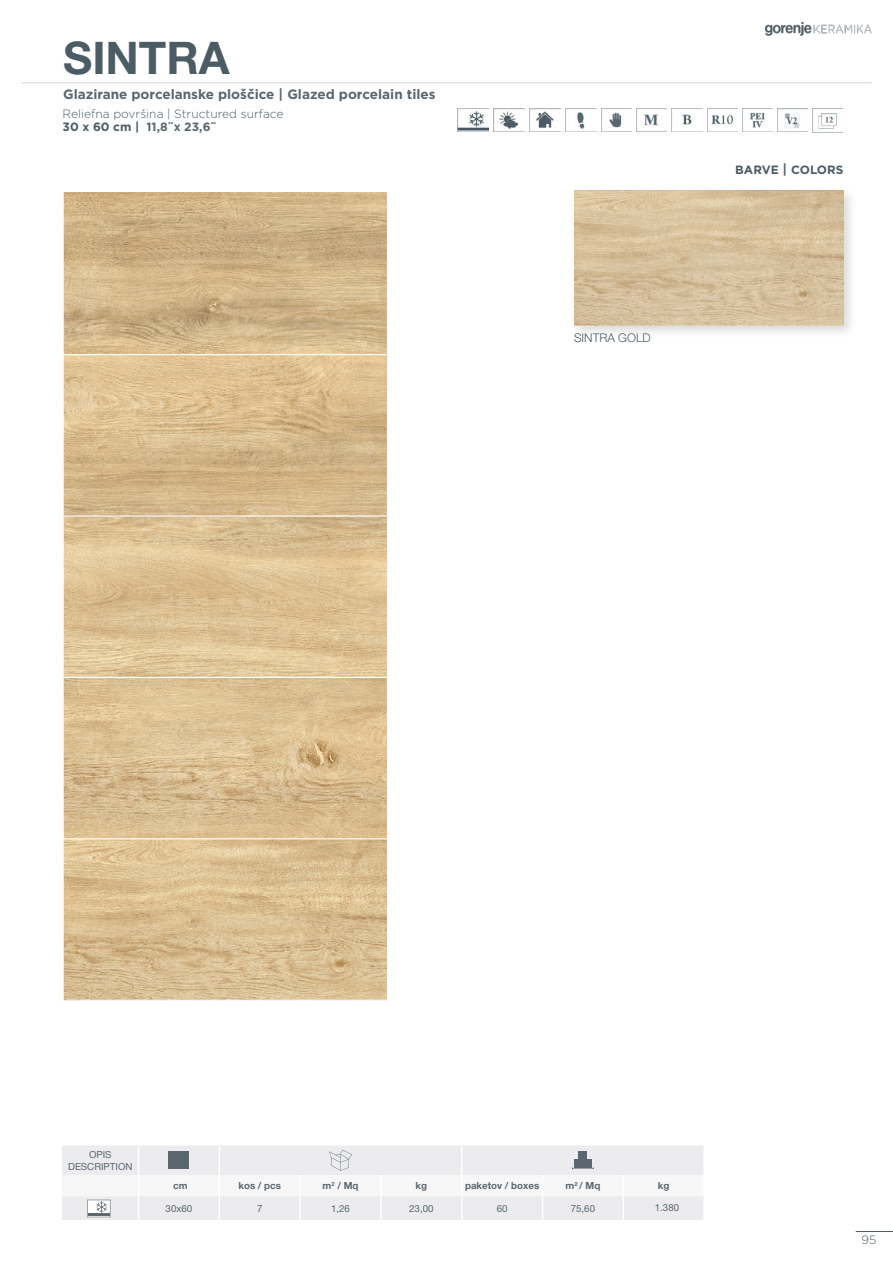
<style>
.page{position:relative;width:893px;height:1263px;background:#fff}
.page>*{position:absolute;margin:0;border:0;box-sizing:border-box;transform-origin:0 0}
.t1{font:700 45px "Helvetica Neue LT Pro";color:#4c5c65}
.t2{font:700 13.5px "Gotham";color:#5a676e}
.t3{font:300 12px "Gotham";color:#4c5c65}
.t4{font:700 12px "Gotham";color:#5a676e}
.t5{font:700 12px "Gotham";color:#4c5c65}
.t6{font:300 12px "Helvetica Neue LT Pro";color:#4c5c65}
.t7{font:9.75px "Helvetica Neue LT Pro";color:#5a676e}
.t8{font:700 9.75px "Helvetica Neue LT Pro";color:#5a676e}
.s1{color:#4c5c65}
.s2{font-size:13.5px;color:#5a676e}
</style>
<div class="page">
<hr style="left:856px;top:1231px;width:37px;height:1px;background:#4c5c65">
<img style="left:672px;top:114px;width:30px;height:18px">
<img style="left:494px;top:109px;width:30px;height:23px">
<img style="left:458px;top:109px;width:30px;height:23px">
<img style="left:636px;top:109px;width:31px;height:23px">
<img style="left:601px;top:109px;width:30px;height:23px">
<img style="left:566px;top:112px;width:30px;height:20px">
<img style="left:530px;top:109px;width:30px;height:23px">
<img style="left:707px;top:109px;width:30px;height:23px">
<img style="left:742px;top:109px;width:30px;height:23px">
<img style="left:812px;top:109px;width:25px;height:23px">
<img style="left:777px;top:109px;width:31px;height:23px">
<div style="left:570px;top:186px;width:287px;height:154px;background:#231f20;opacity:.17"></div>
<img style="left:574px;top:191px;width:269px;height:135px">
<img style="left:65px;top:839px;width:321px;height:160px">
<div style="left:63px;top:836px;width:325px;height:165px;border:1px solid #fff"></div>
<img style="left:65px;top:517px;width:321px;height:320px">
<div style="left:63px;top:675px;width:325px;height:164px;border:1px solid #fff"></div>
<div style="left:63px;top:514px;width:325px;height:164px;border:1px solid #fff"></div>
<img style="left:65px;top:355px;width:321px;height:160px">
<div style="left:63px;top:352px;width:325px;height:165px;border:1px solid #fff"></div>
<img style="left:65px;top:193px;width:321px;height:160px">
<div style="left:63px;top:191px;width:325px;height:164px;border:1px solid #fff"></div>
<svg style="left:62px;top:1146px;width:641px;height:74px"></svg>
<div style="left:87px;top:1199px;width:24px;height:18px;border:1px solid #9da5ab"></div>
<img style="left:765px;top:23px;width:107px;height:13px">
<hr style="left:21px;top:82px;width:851px;height:1px;background:#d4dce1">
<p class="t1" style="left:63px;top:31px;width:168px">SINTRA</p>
<p class="t2" style="left:63px;top:85px;width:374px">Glazirane porcelanske ploščice | Glazed porcelain tiles</p>
<p class="t3" style="left:63px;top:106px;width:223px">Reliefna površina | Structured surface</p>
<p class="t4" style="left:63px;top:119px;width:156px"><span class="s1">30 x 60 cm</span> <span class="s1">|</span> 11,8¨x 23,6¨</p>
<p class="t6" style="left:574px;top:330px;width:78px">SINTRA GOLD</p>
<p class="t5" style="left:735px;top:162px;width:110px">BARVE <span class="s2">|</span> COLORS</p>
<p class="t7" style="left:89px;top:1148px;width:24px">OPIS</p>
<p class="t7" style="left:68px;top:1160px;width:66px">DESCRIPTION</p>
<p class="t8" style="left:173px;top:1179px;width:16px">cm</p>
<p class="t8" style="left:238px;top:1179px;width:44px">kos / pcs</p>
<p class="t8" style="left:323px;top:1179px;width:37px">m<sup>2</sup> / Mq</p>
<p class="t8" style="left:416px;top:1179px;width:13px">kg</p>
<p class="t8" style="left:465px;top:1179px;width:76px">paketov / boxes</p>
<p class="t8" style="left:566px;top:1179px;width:36px">m<sup>2</sup> / Mq</p>
<p class="t8" style="left:658px;top:1179px;width:13px">kg</p>
<p class="t7" style="left:166px;top:1202px;width:28px">30x60</p>
<p class="t7" style="left:257px;top:1202px;width:7px">7</p>
<p class="t7" style="left:331px;top:1202px;width:20px">1,26</p>
<p class="t7" style="left:409px;top:1202px;width:26px">23,00</p>
<p class="t7" style="left:497px;top:1202px;width:12px">60</p>
<p class="t7" style="left:571px;top:1202px;width:26px">75,60</p>
<p class="t7" style="left:655px;top:1201px;width:26px">1.380</p>
<p class="t3" style="left:861px;top:1232px;width:16px">95</p>
</div>
